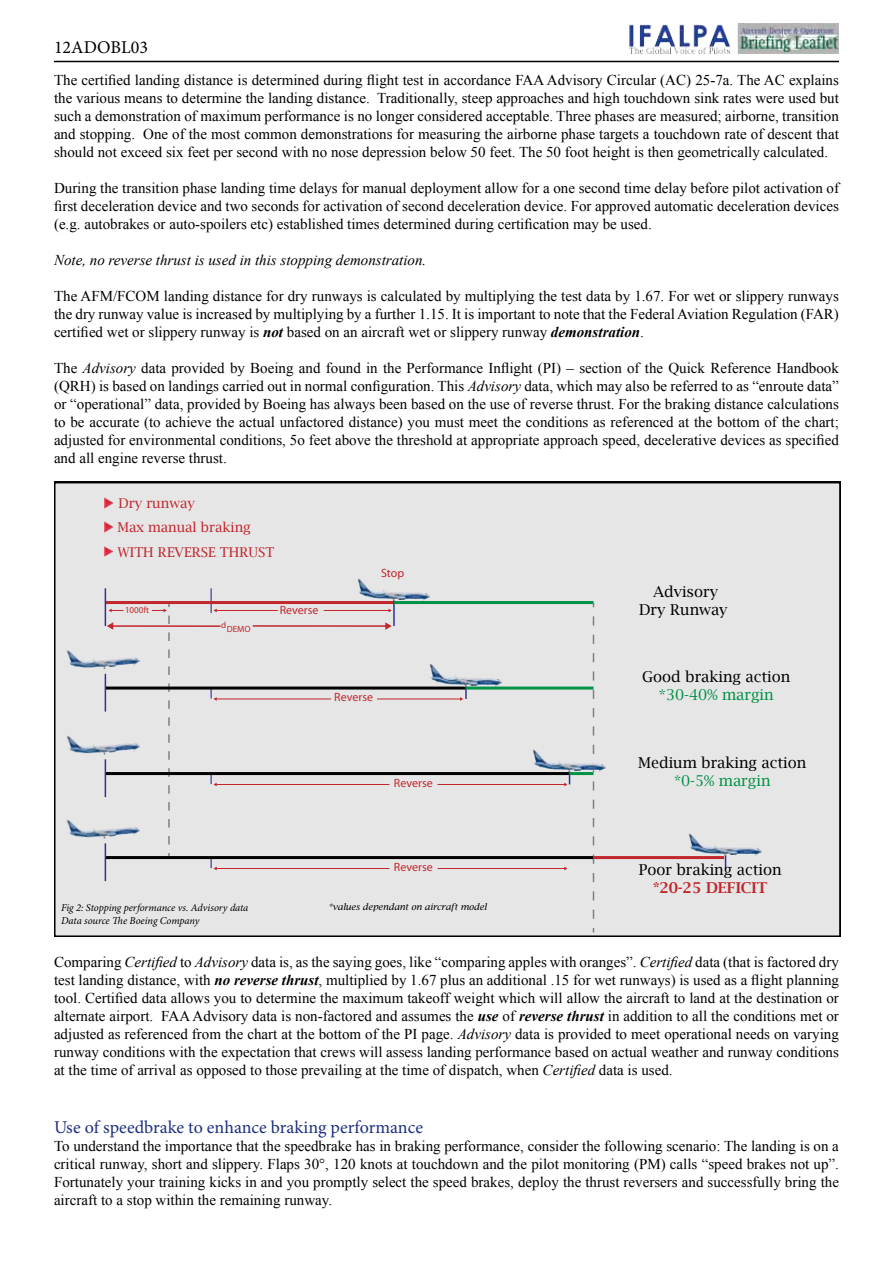
<style>
.page{position:relative;width:893px;height:1263px;background:#fff}
.page>*{position:absolute;margin:0;border:0;box-sizing:border-box;transform-origin:0 0}
.t1{font:18px "Minion Pro";color:#1c2f7e}
.t2{font:18px "Minion Pro";color:#000}
.t3{font:15px/18px "Times New Roman";color:#000;text-align:justify}
.t4{font:15px/18px "Lucida Bright";color:#000;text-align:center}
.t5{font:italic 15px "Times New Roman";color:#000}
.t6{font:15px "Lucida Bright";color:#009245}
.t7{font:600 15px "Lucida Bright";color:#c1272d}
.t8{font:13.5px/24.3px "Lucida Bright";color:#c1272d}
.t9{font:12px "Myriad Pro";color:#c1272d}
.t10{font:italic 10.5px "Minion Pro";letter-spacing:-.01em;color:#000}
.t11{font:italic 9px "Lucida Bright";color:#000}
.t12{font:9px "Myriad Pro";color:#c1272d}
.s1{font-weight:700;font-style:italic}
.s2{font-style:italic}
</style>
<div class="page">
<hr style="left:54px;top:61px;width:785px;height:1px;background:#000">
<img style="left:629px;top:23px;width:210px;height:31px">
<div style="left:54px;top:482px;width:787px;height:455px;background:#e6e6e6"></div>
<hr style="left:105px;top:601px;width:289px;height:3px;background:#c1272d">
<hr style="left:105px;top:588px;width:1px;height:38px;background:#2e3192">
<hr style="left:393px;top:600px;width:2px;height:26px;background:#2e3192">
<hr style="left:112px;top:625px;width:109px;height:2px;background:#c1272d">
<svg style="left:107px;top:622px;width:6px;height:8px"></svg>
<hr style="left:253px;top:625px;width:133px;height:2px;background:#c1272d">
<svg style="left:385px;top:622px;width:7px;height:8px"></svg>
<img style="left:352px;top:577px;width:80px;height:24px">
<svg style="left:108px;top:609px;width:15px;height:3px"></svg>
<svg style="left:152px;top:604px;width:18px;height:252px;background:#e0dfdf"></svg>
<hr style="left:324px;top:610px;width:65px;height:1px;background:#c1272d">
<hr style="left:216px;top:610px;width:62px;height:1px;background:#c1272d">
<svg style="left:211px;top:588px;width:6px;height:25px"></svg>
<hr style="left:394px;top:601px;width:199px;height:3px;background:#009245">
<hr style="left:105px;top:686px;width:361px;height:3px;background:#000">
<hr style="left:105px;top:674px;width:1px;height:37px;background:#2e3192">
<img style="left:424px;top:662px;width:80px;height:24px">
<svg style="left:593px;top:616px;width:1px;height:316px"></svg>
<hr style="left:377px;top:699px;width:84px;height:1px;background:#c1272d">
<svg style="left:460px;top:685px;width:7px;height:16px"></svg>
<hr style="left:216px;top:699px;width:115px;height:1px;background:#c1272d">
<svg style="left:211px;top:689px;width:6px;height:12px"></svg>
<hr style="left:466px;top:686px;width:127px;height:3px;background:#009245">
<img style="left:62px;top:642px;width:81px;height:31px">
<hr style="left:105px;top:772px;width:464px;height:3px;background:#000">
<hr style="left:105px;top:759px;width:1px;height:38px;background:#2e3192">
<img style="left:528px;top:748px;width:79px;height:24px">
<hr style="left:437px;top:784px;width:128px;height:1px;background:#c1272d">
<svg style="left:564px;top:771px;width:6px;height:15px"></svg>
<hr style="left:216px;top:784px;width:173px;height:1px;background:#c1272d">
<svg style="left:211px;top:775px;width:6px;height:11px"></svg>
<hr style="left:569px;top:772px;width:24px;height:3px;background:#009245">
<img style="left:62px;top:727px;width:81px;height:32px">
<hr style="left:105px;top:856px;width:488px;height:3px;background:#000">
<hr style="left:105px;top:843px;width:1px;height:38px;background:#2e3192">
<svg style="left:725px;top:856px;width:1px;height:12px"></svg>
<img style="left:684px;top:832px;width:79px;height:24px">
<hr style="left:437px;top:868px;width:128px;height:1px;background:#c1272d">
<hr style="left:216px;top:868px;width:173px;height:1px;background:#c1272d">
<svg style="left:211px;top:859px;width:6px;height:11px"></svg>
<hr style="left:593px;top:856px;width:131px;height:3px;background:#c1272d">
<img style="left:62px;top:811px;width:81px;height:32px">
<svg style="left:104px;top:498px;width:9px;height:10px"></svg>
<svg style="left:104px;top:522px;width:9px;height:10px"></svg>
<svg style="left:104px;top:546px;width:9px;height:11px"></svg>
<p class="t2" style="left:54px;top:36px;width:96px">12ADOBL03</p>
<p class="t3" style="left:54px;top:71px;width:786px">The certified landing distance is determined during flight test in accordance FAA Advisory Circular (AC) 25-7a. The AC explains the various means to determine the landing distance. Traditionally, steep approaches and high touchdown sink rates were used but such a demonstration of maximum performance is no longer considered acceptable. Three phases are measured; airborne, transition and stopping. One of the most common demonstrations for measuring the airborne phase targets a touchdown rate of descent that should not exceed six feet per second with no nose depression below 50 feet. The 50 foot height is then geometrically calculated.</p>
<p class="t3" style="left:54px;top:179px;width:786px">During the transition phase landing time delays for manual deployment allow for a one second time delay before pilot activation of first deceleration device and two seconds for activation of second deceleration device. For approved automatic deceleration devices (e.g. autobrakes or auto-spoilers etc) established times determined during certification may be used.</p>
<p class="t5" style="left:54px;top:250px;width:374px">Note, no reverse thrust is used in this stopping demonstration.</p>
<p class="t3" style="left:54px;top:287px;width:786px">The AFM/FCOM landing distance for dry runways is calculated by multiplying the test data by 1.67. For wet or slippery runways the dry runway value is increased by multiplying by a further 1.15. It is important to note that the Federal Aviation Regulation (FAR) certified wet or slippery runway is <span class="s1">not</span> based on an aircraft wet or slippery runway <span class="s1">demonstration</span>.</p>
<p class="t3" style="left:54px;top:359px;width:786px">The <span class="s2">Advisory</span> data provided by Boeing and found in the Performance Inflight (PI) – section of the Quick Reference Handbook (QRH) is based on landings carried out in normal configuration. This <span class="s2">Advisory</span> data, which may also be referred to as “enroute data” or “operational” data, provided by Boeing has always been based on the use of reverse thrust. For the braking distance calculations to be accurate (to achieve the actual unfactored distance) you must meet the conditions as referenced at the bottom of the chart; adjusted for environmental conditions, 5o feet above the threshold at appropriate approach speed, decelerative devices as specified and all engine reverse thrust.</p>
<p class="t8" style="left:117px;top:491px;width:158px">Dry runway<br>Max manual braking<br>WITH REVERSE THRUST</p>
<p class="t12" style="left:125px;top:604px;width:26px">1000ft</p>
<p class="t9" style="left:280px;top:602px;width:40px">Reverse</p>
<p class="t12" style="left:221px;top:624px;width:31px">dDEMO</p>
<p class="t9" style="left:381px;top:566px;width:25px">Stop</p>
<p class="t9" style="left:334px;top:690px;width:40px">Reverse</p>
<p class="t9" style="left:394px;top:775px;width:40px">Reverse</p>
<p class="t9" style="left:394px;top:859px;width:40px">Reverse</p>
<p class="t10" style="left:61px;top:901px;width:189px">Fig 2: Stopping performance vs. Advisory data</p>
<p class="t11" style="left:328px;top:902px;width:160px">*values dependant on aircraft model</p>
<p class="t10" style="left:61px;top:913px;width:140px">Data source The Boeing Company</p>
<p class="t4" style="left:639px;top:582px;width:90px">Advisory<br>Dry Runway</p>
<p class="t4" style="left:642px;top:668px;width:150px">Good braking action</p>
<p class="t6" style="left:659px;top:686px;width:116px">*30-40% margin</p>
<p class="t4" style="left:638px;top:753px;width:170px">Medium braking action</p>
<p class="t6" style="left:674px;top:772px;width:98px">*0-5% margin</p>
<p class="t4" style="left:639px;top:861px;width:144px">Poor braking action</p>
<p class="t7" style="left:653px;top:879px;width:116px">*20-25 DEFICIT</p>
<p class="t3" style="left:54px;top:953px;width:786px">Comparing <span class="s2">Certified</span> to <span class="s2">Advisory</span> data is, as the saying goes, like “comparing apples with oranges”. <span class="s2">Certified</span> data (that is factored dry test landing distance, with <span class="s1">no reverse thrust</span>, multiplied by 1.67 plus an additional .15 for wet runways) is used as a flight planning tool. Certified data allows you to determine the maximum takeoff weight which will allow the aircraft to land at the destination or alternate airport. FAA Advisory data is non-factored and assumes the <span class="s1">use</span> of <span class="s1">reverse thrust</span> in addition to all the conditions met or adjusted as referenced from the chart at the bottom of the PI page. <span class="s2">Advisory</span> data is provided to meet operational needs on varying runway conditions with the expectation that crews will assess landing performance based on actual weather and runway conditions at the time of arrival as opposed to those prevailing at the time of dispatch, when <span class="s2">Certified</span> data is used.</p>
<p class="t1" style="left:54px;top:1115px;width:370px">Use of speedbrake to enhance braking performance</p>
<p class="t3" style="left:54px;top:1136px;width:786px">To understand the importance that the speedbrake has in braking performance, consider the following scenario: The landing is on a critical runway, short and slippery. Flaps 30°, 120 knots at touchdown and the pilot monitoring (PM) calls “speed brakes not up”.<br>Fortunately your training kicks in and you promptly select the speed brakes, deploy the thrust reversers and successfully bring the aircraft to a stop within the remaining runway.</p>
</div>
